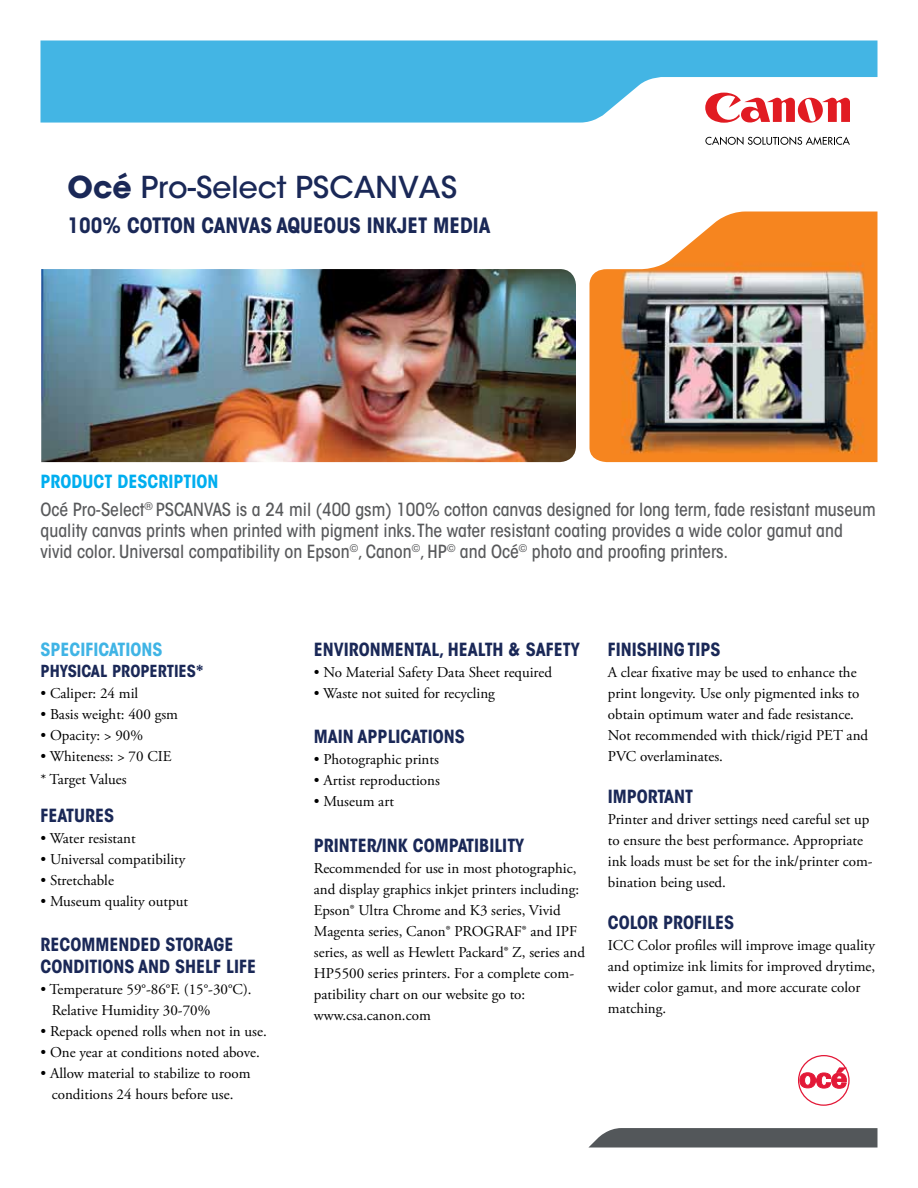
<style>
.page{position:relative;width:918px;height:1188px;background:#fff}
.page>*{position:absolute;margin:0;border:0;box-sizing:border-box;transform-origin:0 0}
.t1{font:500 30px "ITC Avant Garde Std";color:#1a2857}
.t2{font:700 condensed 21px "ITC Avant Garde Std";color:#1a2857}
.t3{font:500 condensed 18px/27.9px "ITC Avant Garde Std";color:#58595b}
.t4{font:700 condensed 18px/22.5px "ITC Avant Garde Std";color:#1a2857}
.t5{font:700 condensed 18px "ITC Avant Garde Std";color:#40b4e5}
.t6{font:700 condensed 16.5px "ITC Avant Garde Std";color:#1a2857}
.t7{font:15px/21px "Adobe Garamond Pro";color:#000}
.s1{font-weight:700}
.s2{font-weight:700;color:#00aeef}
</style>
<div class="page">
<svg style="left:40px;top:40px;width:838px;height:83px;background:#5abee7"></svg>
<img style="left:590px;top:212px;width:288px;height:250px">
<img style="left:41px;top:269px;width:535px;height:193px">
<svg style="left:705px;top:137px;width:145px;height:8px"></svg>
<svg style="left:705px;top:93px;width:145px;height:30px"></svg>
<svg style="left:588px;top:1128px;width:290px;height:20px;background:#5e6265"></svg>
<svg style="left:799px;top:1068px;width:49px;height:20px"></svg>
<div style="left:798px;top:1055px;width:52px;height:51px;border:1px solid #e31837;border-radius:50%"></div>
<h1 class="t1" style="left:68px;top:168px;width:391px"><span class="s1">Océ</span> Pro-Select PSCANVAS</h1>
<h2 class="t2" style="left:68px;top:212px;width:424px">100% COTTON CANVAS AQUEOUS INKJET MEDIA</h2>
<p class="t3" style="left:40px;top:468px;width:837px"><span class="s2">PRODUCT DESCRIPTION<br></span>Océ Pro-Select<sup>®</sup> PSCANVAS is a 24 mil (400 gsm) 100% cotton canvas designed for long term, fade resistant museum</p>
<p class="t3" style="left:40px;top:520px;width:804px;line-height:21px">quality canvas prints when printed with pigment inks. The water resistant coating provides a wide color gamut and vivid color. Universal compatibility on Epson<sup>©</sup>, Canon<sup>©</sup>, HP<sup>©</sup> and Océ<sup>©</sup> photo and proofing printers.</p>
<p class="t5" style="left:40px;top:638px;width:63px">SPECIFICATIONS</p>
<p class="t6" style="left:40px;top:661px;width:164px">PHYSICAL PROPERTIES*</p>
<p class="t7" style="left:40px;top:684px;width:99px">• Caliper: 24 mil</p>
<p class="t7" style="left:40px;top:705px;width:139px">• Basis weight: 400 gsm</p>
<p class="t7" style="left:40px;top:726px;width:104px">• Opacity: &gt; 90%</p>
<p class="t7" style="left:40px;top:746px;width:133px;line-height:22.5px">• Whiteness: &gt; 70 CIE * Target Values</p>
<p class="t4" style="left:40px;top:804px;width:75px">FEATURES</p>
<p class="t7" style="left:40px;top:828px;width:97px">• Water resistant</p>
<p class="t7" style="left:40px;top:849px;width:146px">• Universal compatibility</p>
<p class="t7" style="left:40px;top:870px;width:75px">• Stretchable</p>
<p class="t7" style="left:40px;top:891px;width:149px">• Museum quality output</p>
<p class="t4" style="left:40px;top:933px;width:217px">RECOMM ENDED STORAGE<br>CONDITIONS AND SHELF LIFE</p>
<p class="t7" style="left:52px;top:979px;width:201px;text-indent:-11px">• Temperature 59°-86°F. (15°-30°C).<br>Relative Humidity 30-70%</p>
<p class="t7" style="left:40px;top:1021px;width:228px">• Repack opened rolls when not in use.</p>
<p class="t7" style="left:40px;top:1042px;width:221px">• One year at conditions noted above.</p>
<p class="t7" style="left:40px;top:1063px;width:212px;text-align:center">• Allow material to stabilize to room conditions 24 hours before use.</p>
<p class="t4" style="left:314px;top:638px;width:267px">ENVIRONMENTAL, HEALTH &amp; SAFETY</p>
<p class="t7" style="left:314px;top:662px;width:240px">• No Material Safety Data Sheet required</p>
<p class="t7" style="left:314px;top:683px;width:183px">• Waste not suited for recycling</p>
<p class="t4" style="left:314px;top:725px;width:152px">MAIN APPLICATIONS</p>
<p class="t7" style="left:314px;top:750px;width:127px">• Photographic prints</p>
<p class="t7" style="left:314px;top:771px;width:128px">• Artist reproductions</p>
<p class="t7" style="left:314px;top:792px;width:82px">• Museum art</p>
<p class="t4" style="left:314px;top:834px;width:212px">PRINTER/INK COMPATIBILITY</p>
<p class="t7" style="left:314px;top:858px;width:273px">Recommended for use in most photographic, and display graphics inkjet printers including:<br>Epson® Ultra Chrome and K3 series, Vivid Magenta series, Canon® PROGRAF® and IPF series, as well as Hewlett Packard® Z, series and HP5500 series printers. For a complete com&shy;patibility chart on our website go to: www.csa.canon.com</p>
<p class="t4" style="left:608px;top:638px;width:114px">FINISHING TIPS</p>
<p class="t7" style="left:608px;top:662px;width:262px">A clear fixative may be used to enhance the print longevity. Use only pigmented inks to obtain optimum water and fade resistance.<br>Not recommended with thick/rigid PET and PVC overlaminates.</p>
<p class="t4" style="left:608px;top:785px;width:87px">IMPORTANT</p>
<p class="t7" style="left:608px;top:809px;width:266px">Printer and driver settings need careful set up to ensure the best performance. Appropriate ink loads must be set for the ink/printer com&shy;bination being used.</p>
<p class="t4" style="left:608px;top:911px;width:128px">COLOR PROFILES</p>
<p class="t7" style="left:608px;top:935px;width:269px">ICC Color profiles will improve image quality and optimize ink limits for improved drytime, wider color gamut, and more accurate color matching.</p>
</div>
